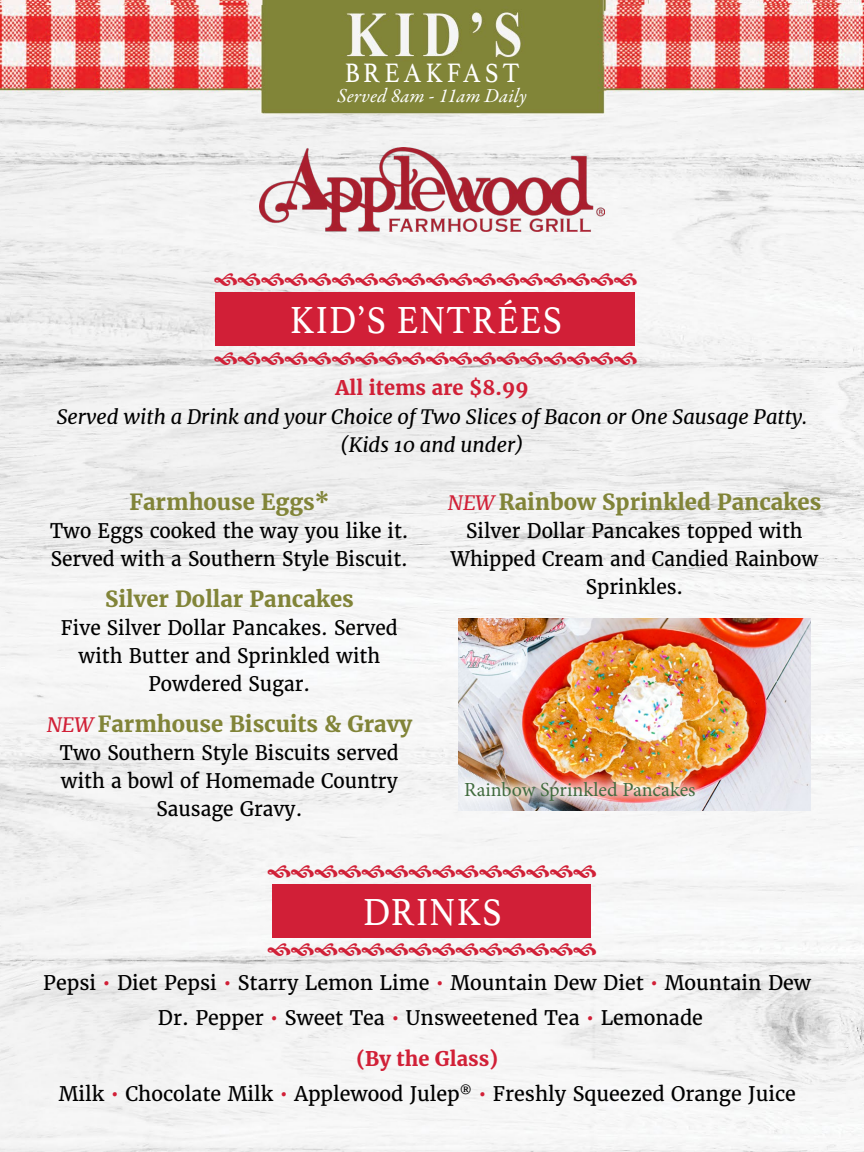
<style>
.page{position:relative;width:864px;height:1152px;background:#fff}
.page>*{position:absolute;margin:0;border:0;box-sizing:border-box;transform-origin:0 0}
.t1{font:39.6px "Athelas";letter-spacing:.035em;color:#fff;scale:.91 1}
.t2{font:28px "Athelas";letter-spacing:.155em;color:#fff;scale:.91 1}
.t3{font:700 22px "Merriweather";color:#818438}
.t4{font:20px/28px "Merriweather";color:#000;text-align:center;scale:.96 1}
.t5{font:20px/35px "Merriweather";color:#000;text-align:center}
.t6{font:italic 20px/28px "Merriweather";color:#000;text-align:center}
.t7{font:20px "Minion Pro";color:#416b3f}
.t8{font:italic 20px "Garamond Premr Pro";letter-spacing:.005em;color:#fff}
.t9{font:700 20px "Merriweather";color:#d12037}
.s1{font-weight:400;font-style:italic;font-size:20px;color:#d12037}
.s2{color:#d12037}
.s3{font-weight:700;color:#d12037}
</style>
<div class="page">
<img style="left:0;top:0;width:864px;height:1152px">
<div style="left:215px;top:292px;width:419px;height:54px;background:#d11f37"></div>
<div style="left:272px;top:884px;width:319px;height:54px;background:#d11f37"></div>
<img style="left:260px;top:148px;width:344px;height:83px">
<img style="left:458px;top:619px;width:353px;height:192px">
<div style="left:452px;top:770px;width:256px;height:44px;background:#fff;opacity:.75"></div>
<svg style="left:214px;top:352px;width:423px;height:13px"></svg>
<div style="left:268px;top:944px;width:328px;height:12px;background:#f5f5f5"></div>
<div style="left:268px;top:865px;width:328px;height:13px;background:#f6f6f6"></div>
<div style="left:214px;top:274px;width:423px;height:12px;background:#f5f5f5"></div>
<h2 class="t2" style="left:345px;top:50px;width:193px">BREAKFAST</h2>
<p class="t8" style="left:337px;top:83px;width:191px">Served 8am - 11am Daily</p>
<h1 class="t1" style="left:290px;top:289px;width:301px">KID’S ENTRÉES</h1>
<p class="t9" style="left:335px;top:375px;width:195px">All items are $8.99</p>
<p class="t6" style="left:57px;top:403px;width:752px">Served with a Drink and your Choice of Two Slices of Bacon or One Sausage Patty. (Kids 10 and under)</p>
<p class="t3" style="left:129px;top:488px;width:202px">Farmhouse Eggs*</p>
<p class="t4" style="left:50px;top:517px;width:375px;text-align:left">Two Eggs cooked the way you like it.<br>Served with a Southern Style Biscuit.</p>
<p class="t3" style="left:105px;top:585px;width:250px">Silver Dollar Pancakes</p>
<p class="t4" style="left:61px;top:614px;width:352px">Five Silver Dollar Pancakes. Served with Butter and Sprinkled with<br>Powdered Sugar.</p>
<p class="t3" style="left:47px;top:710px;width:367px"><span class="s1">NEW</span> Farmhouse Biscuits &amp; Gravy</p>
<p class="t4" style="left:60px;top:739px;width:355px">Two Southern Style Biscuits served with a bowl of Homemade Country<br>Sausage Gravy.</p>
<p class="t3" style="left:448px;top:488px;width:375px"><span class="s1">NEW</span> Rainbow Sprinkled Pancakes</p>
<p class="t4" style="left:451px;top:517px;width:384px">Silver Dollar Pancakes topped with<br>Whipped Cream and Candied Rainbow<br>Sprinkles.</p>
<p class="t7" style="left:464px;top:776px;width:233px">Rainbow Sprinkled Pancakes</p>
<h1 class="t1" style="left:363px;top:881px;width:154px">DRINKS</h1>
<p class="t5" style="left:43px;top:966px;width:769px">Pepsi <span class="s2">•</span> Diet Pepsi <span class="s2">•</span> Starry Lemon Lime <span class="s2">•</span> Mountain Dew Diet <span class="s2">•</span> Mountain Dew<br>Dr. Pepper <span class="s2">•</span> Sweet Tea <span class="s2">•</span> Unsweetened Tea <span class="s2">•</span> Lemonade</p>
<p class="t5" style="left:59px;top:1042px;width:739px"><span class="s3">(By the Glass)<br></span>Milk <span class="s2">•</span> Chocolate Milk <span class="s2">•</span> Applewood Julep<sup>®</sup> <span class="s2">•</span> Freshly Squeezed Orange Juice</p>
</div>
